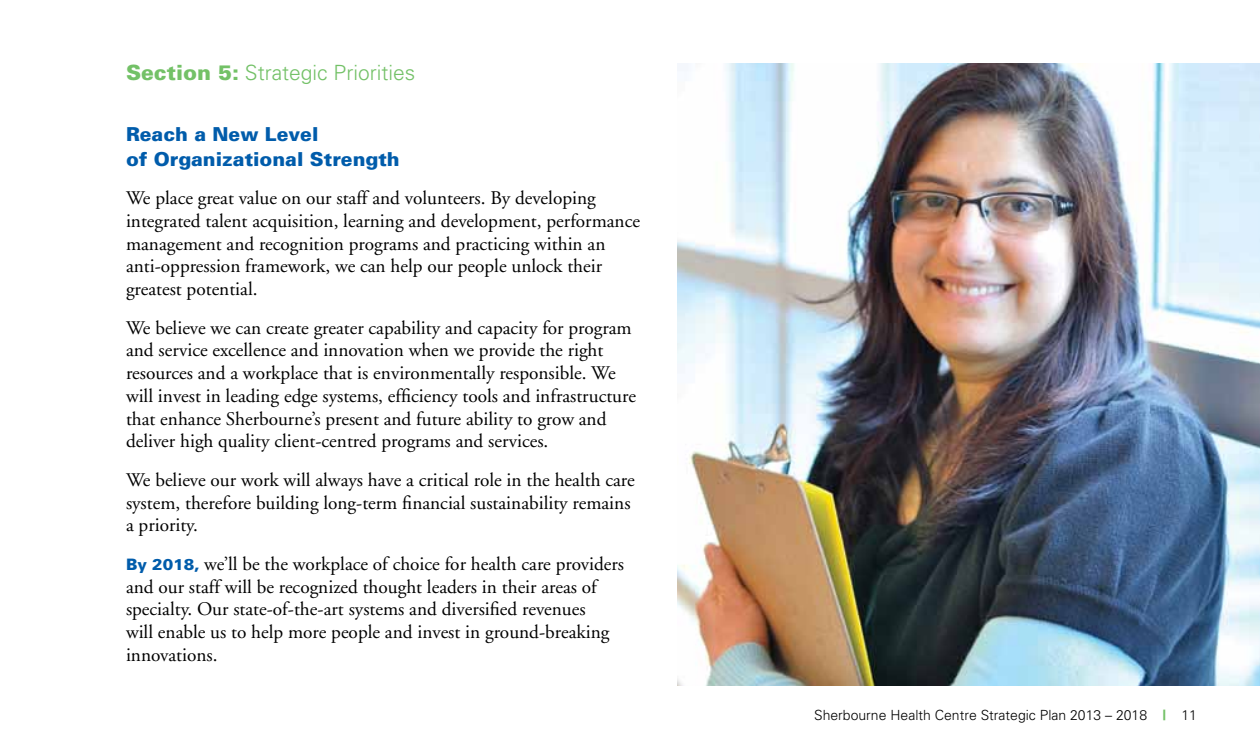
<style>
.page{position:relative;width:1260px;height:756px;background:#fff}
.page>*{position:absolute;margin:0;border:0;box-sizing:border-box;transform-origin:0 0}
.t1{font:300 21px "Univers";color:#73c167}
.t2{font:19.25px/22.8px "Adobe Garamond";color:#000}
.t3{font:900 19.25px/24.5px "Univers";color:#005cab}
.t4{font:300 14px "Univers";color:#000}
.s1{font-weight:900}
.s2{font-family:"Univers";font-weight:900;font-size:15.75px;color:#005cab}
.s3{font-weight:900;color:#73c167}
</style>
<div class="page">
<img style="left:677px;top:63px;width:583px;height:622px">
<p class="t1" style="left:126px;top:60px;width:291px"><span class="s1">Section 5:</span> Strategic Priorities</p>
<p class="t3" style="left:126px;top:122px;width:275px">Reach a New Level<br>of Organizational Strength</p>
<p class="t2" style="left:126px;top:187px;width:516px">We place great value on our staff and volunteers. By developing integrated talent acquisition, learning and development, performance management and recognition programs and practicing within an anti-oppression framework, we can help our people unlock their greatest potential.</p>
<p class="t2" style="left:126px;top:317px;width:511px">We believe we can create greater capability and capacity for program and service excellence and innovation when we provide the right resources and a workplace that is environmentally responsible. We will invest in leading edge systems, efficiency tools and infrastructure that enhance Sherbourne’s present and future ability to grow and deliver high quality client-centred programs and services.</p>
<p class="t2" style="left:126px;top:469px;width:510px">We believe our work will always have a critical role in the health care system, therefore building long-term financial sustainability remains a priority.</p>
<p class="t2" style="left:126px;top:553px;width:500px"><span class="s2">By 2018,</span> we’ll be the workplace of choice for health care providers and our staff will be recognized thought leaders in their areas of specialty. Our state-of-the-art systems and diversified revenues<br>will enable us to help more people and invest in ground-breaking innovations.</p>
<p class="t4" style="left:814px;top:707px;width:384px">Sherbourne Health Centre Strategic Plan 2013 – 2018 <span class="s3">|</span> 11</p>
</div>
